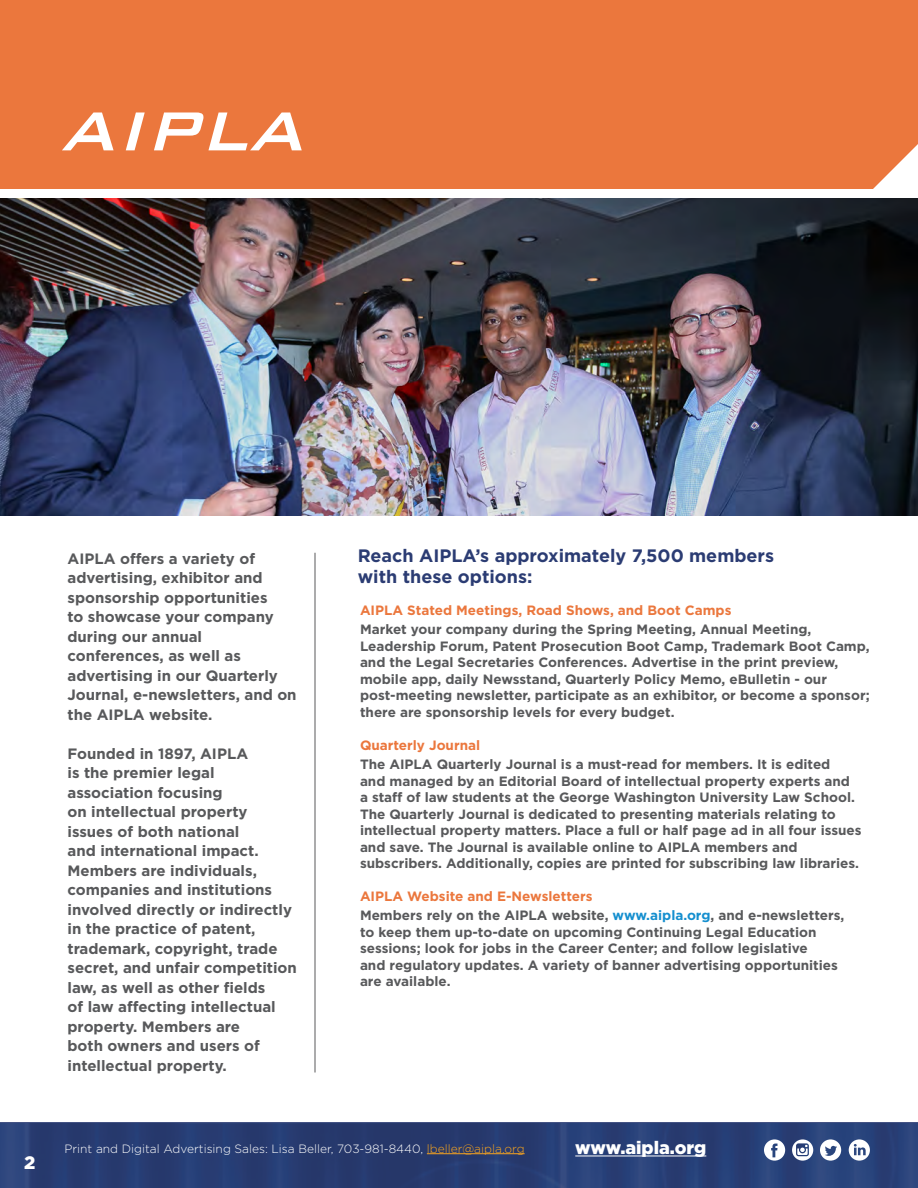
<style>
.page{position:relative;width:918px;height:1188px;background:#fff}
.page>*{position:absolute;margin:0;border:0;box-sizing:border-box;transform-origin:0 0}
.t1{font:700 18px/21.6px "Gotham";color:#2b3c73}
.t2{font:900 18px "Gotham";color:#fff}
.t3{font:700 15px/19.5px "Gotham";color:#58595b}
.t4{font:700 13.5px/16.5px "Gotham";color:#58595b}
.t5{font:700 13.5px "Gotham";color:#eb773d}
.t6{font:300 12px "Gotham";color:#fff}
.s1{color:#eb773d}
.s2{color:#158fcf}
.s3{color:#f9a51e}
</style>
<div class="page">
<div style="left:0;top:1122px;width:918px;height:66px;background:#2b3c73"></div>
<hr style="left:575px;top:1156px;width:131px;height:1px;background:#fff">
<svg style="left:764px;top:1139px;width:21px;height:22px"></svg>
<svg style="left:820px;top:1139px;width:21px;height:22px"></svg>
<hr style="left:427px;top:1153px;width:98px;height:1px;background:#f9a51e">
<svg style="left:849px;top:1139px;width:21px;height:22px"></svg>
<svg style="left:792px;top:1139px;width:21px;height:22px"></svg>
<div style="left:0;top:0;width:918px;height:189px;background:#eb773d"></div>
<svg style="left:873px;top:144px;width:45px;height:45px"></svg>
<img style="left:0;top:198px;width:918px;height:317px">
<hr style="left:315px;top:553px;width:1px;height:519px;background:#58595b">
<svg style="left:62px;top:113px;width:52px;height:37px"></svg>
<svg style="left:126px;top:112px;width:19px;height:38px"></svg>
<svg style="left:154px;top:113px;width:148px;height:37px"></svg>
<h1 class="t2" style="left:24px;top:1150px;width:13px">2</h1>
<p class="t3" style="left:68px;top:549px;width:231px">AIPLA offers a variety of advertising, exhibitor and sponsorship opportunities<br>to showcase your company during our annual conferences, as well as advertising in our Quarterly<br>Journal, e-newsletters, and on the AIPLA website.</p>
<p class="t3" style="left:68px;top:744px;width:231px">Founded in 1897, AIPLA<br>is the premier legal association focusing<br>on intellectual property<br>issues of both national<br>and international impact.<br>Members are individuals, companies and institutions involved directly or indirectly in the practice of patent, trademark, copyright, trade secret, and unfair competition law, as well as other fields<br>of law affecting intellectual property. Members are<br>both owners and users of intellectual property.</p>
<h1 class="t1" style="left:358px;top:545px;width:418px">Reach AIPLA’s approximately 7,500 members with these options:</h1>
<p class="t5" style="left:360px;top:601px;width:373px">AIPLA Stated Meetings, Road Shows, and Boot Camps</p>
<p class="t4" style="left:360px;top:621px;width:511px">Market your company during the Spring Meeting, Annual Meeting, Leadership Forum, Patent Prosecution Boot Camp, Trademark Boot Camp, and the Legal Secretaries Conferences. Advertise in the print preview, mobile app, daily Newsstand, Quarterly Policy Memo, eBulletin - our post-meeting newsletter, participate as an exhibitor, or become a sponsor; there are sponsorship levels for every budget.</p>
<p class="t5" style="left:360px;top:736px;width:122px">Quarterly Journal</p>
<p class="t4" style="left:360px;top:756px;width:503px">The AIPLA Quarterly Journal is a must-read for members. It is edited<br>and managed by an Editorial Board of intellectual property experts and<br>a staff of law students at the George Washington University Law School.<br>The Quarterly Journal is dedicated to presenting materials relating to intellectual property matters. Place a full or half page ad in all four issues and save. The Journal is available online to AIPLA members and subscribers. Additionally, copies are printed for subscribing law libraries.</p>
<p class="t4" style="left:360px;top:886px;width:486px;line-height:19.5px"><span class="s1">AIPLA Website and E-Newsletters<br></span>Members rely on the AIPLA website, <span class="s2">www.aipla.org</span>, and e-newsletters,</p>
<p class="t4" style="left:360px;top:924px;width:480px">to keep them up-to-date on upcoming Continuing Legal Education sessions; look for jobs in the Career Center; and follow legislative<br>and regulatory updates. A variety of banner advertising opportunities are available.</p>
<p class="t6" style="left:64px;top:1141px;width:462px">Print and Digital Advertising Sales: Lisa Beller, 703-981-8440, <span class="s3">lbeller@aipla.org</span></p>
<h1 class="t2" style="left:575px;top:1135px;width:133px">www.aipla.org</h1>
</div>
